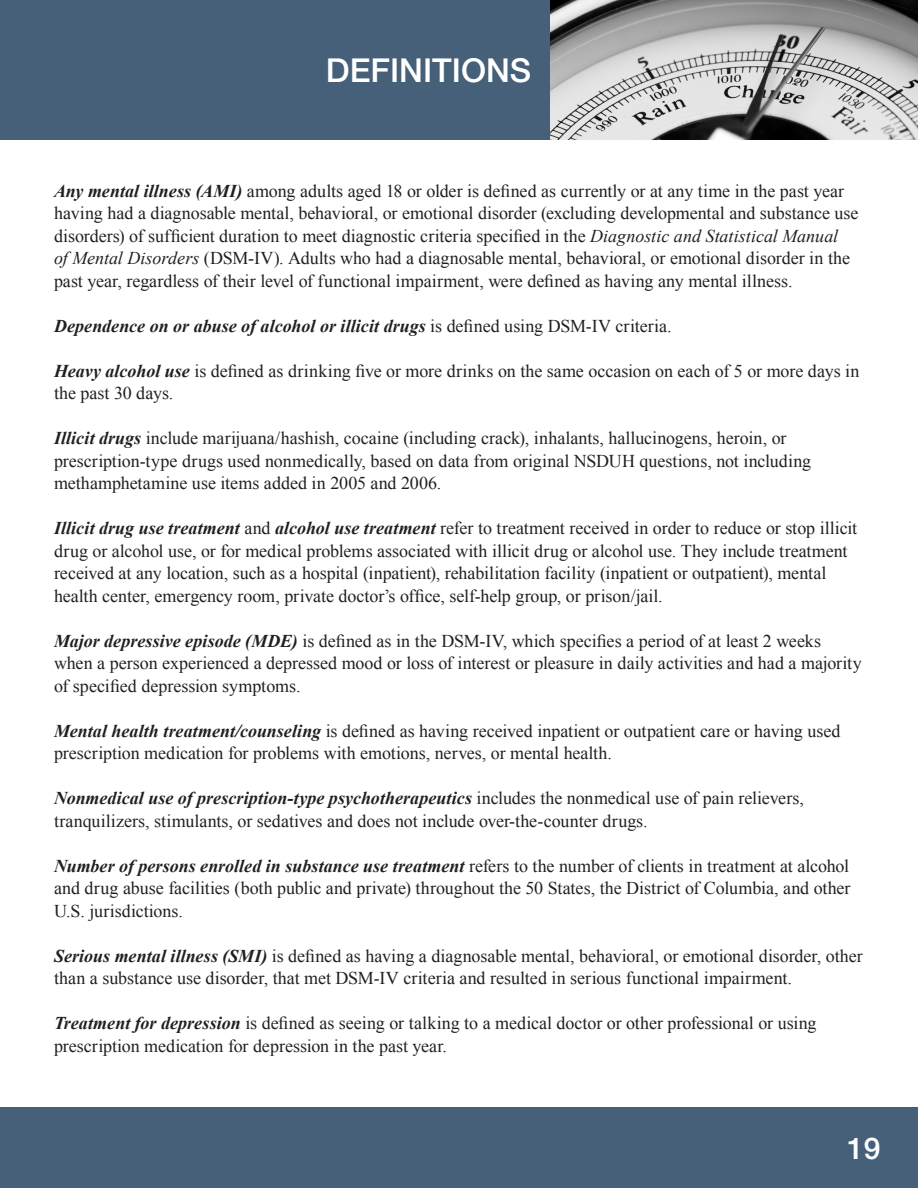
<style>
.page{position:relative;width:918px;height:1188px;background:#fff}
.page>*{position:absolute;margin:0;border:0;box-sizing:border-box;transform-origin:0 0}
.t1{font:500 33px "Helvetica Neue LT Std";color:#fff}
.t2{font:500 30px "Helvetica Neue LT Std";color:#fff}
.t3{font:18px/22.5px "Times New Roman";letter-spacing:-.005em;color:#231f20}
.t4{font:italic 700 18px "Times New Roman";color:#231f20}
.s1{font-weight:700;font-style:italic}
.s2{font-style:italic}
.s3{font-weight:400;font-style:normal}
</style>
<div class="page">
<div style="left:0;top:0;width:551px;height:140px;background:#466079"></div>
<div style="left:0;top:1107px;width:918px;height:81px;background:#466079"></div>
<img style="left:551px;top:0;width:367px;height:140px">
<h1 class="t1" style="left:326px;top:50px;width:207px">DEFINITIONS</h1>
<p class="t3" style="left:54px;top:179px;width:806px"><span class="s1">Any mental illness (AMI)</span> among adults aged 18 or older is defined as currently or at any time in the past year having had a diagnosable mental, behavioral, or emotional disorder (excluding developmental and substance use disorders) of sufficient duration to meet diagnostic criteria specified in the <span class="s2">Diagnostic and Statistical Manual<br>of Mental Disorders</span> (DSM-IV). Adults who had a diagnosable mental, behavioral, or emotional disorder in the past year, regardless of their level of functional impairment, were defined as having any mental illness.</p>
<p class="t4" style="left:54px;top:313px;width:619px">Dependence on or abuse of alcohol or illicit drugs <span class="s3">is defined using DSM-IV criteria.</span></p>
<p class="t3" style="left:54px;top:359px;width:807px"><span class="s1">Heavy alcohol use</span> is defined as drinking five or more drinks on the same occasion on each of 5 or more days in the past 30 days.</p>
<p class="t3" style="left:54px;top:427px;width:759px"><span class="s1">Illicit drugs</span> include marijuana/hashish, cocaine (including crack), inhalants, hallucinogens, heroin, or prescription-type drugs used nonmedically, based on data from original NSDUH questions, not including methamphetamine use items added in 2005 and 2006.</p>
<p class="t3" style="left:54px;top:517px;width:805px"><span class="s1">Illicit drug use treatment</span> and <span class="s1">alcohol use treatment</span> refer to treatment received in order to reduce or stop illicit drug or alcohol use, or for medical problems associated with illicit drug or alcohol use. They include treatment received at any location, such as a hospital (inpatient), rehabilitation facility (inpatient or outpatient), mental health center, emergency room, private doctor’s office, self-help group, or prison/jail.</p>
<p class="t3" style="left:54px;top:629px;width:809px"><span class="s1">Major depressive episode (MDE)</span> is defined as in the DSM-IV, which specifies a period of at least 2 weeks when a person experienced a depressed mood or loss of interest or pleasure in daily activities and had a majority of specified depression symptoms.</p>
<p class="t3" style="left:54px;top:719px;width:788px"><span class="s1">Mental health treatment/counseling</span> is defined as having received inpatient or outpatient care or having used prescription medication for problems with emotions, nerves, or mental health.</p>
<p class="t3" style="left:54px;top:787px;width:751px"><span class="s1">Nonmedical use of prescription-type psychotherapeutics</span> includes the nonmedical use of pain relievers, tranquilizers, stimulants, or sedatives and does not include over-the-counter drugs.</p>
<p class="t3" style="left:54px;top:854px;width:798px;text-align:justify"><span class="s1">Number of persons enrolled in substance use treatment</span> refers to the number of clients in treatment at alcohol and drug abuse facilities (both public and private) throughout the 50 States, the District of Columbia, and other U.S. jurisdictions.</p>
<p class="t3" style="left:54px;top:944px;width:810px"><span class="s1">Serious mental illness (SMI)</span> is defined as having a diagnosable mental, behavioral, or emotional disorder, other than a substance use disorder, that met DSM-IV criteria and resulted in serious functional impairment.</p>
<p class="t3" style="left:54px;top:1012px;width:764px"><span class="s1">Treatment for depression</span> is defined as seeing or talking to a medical doctor or other professional or using prescription medication for depression in the past year.</p>
<h2 class="t2" style="left:847px;top:1130px;width:35px">19</h2>
</div>
